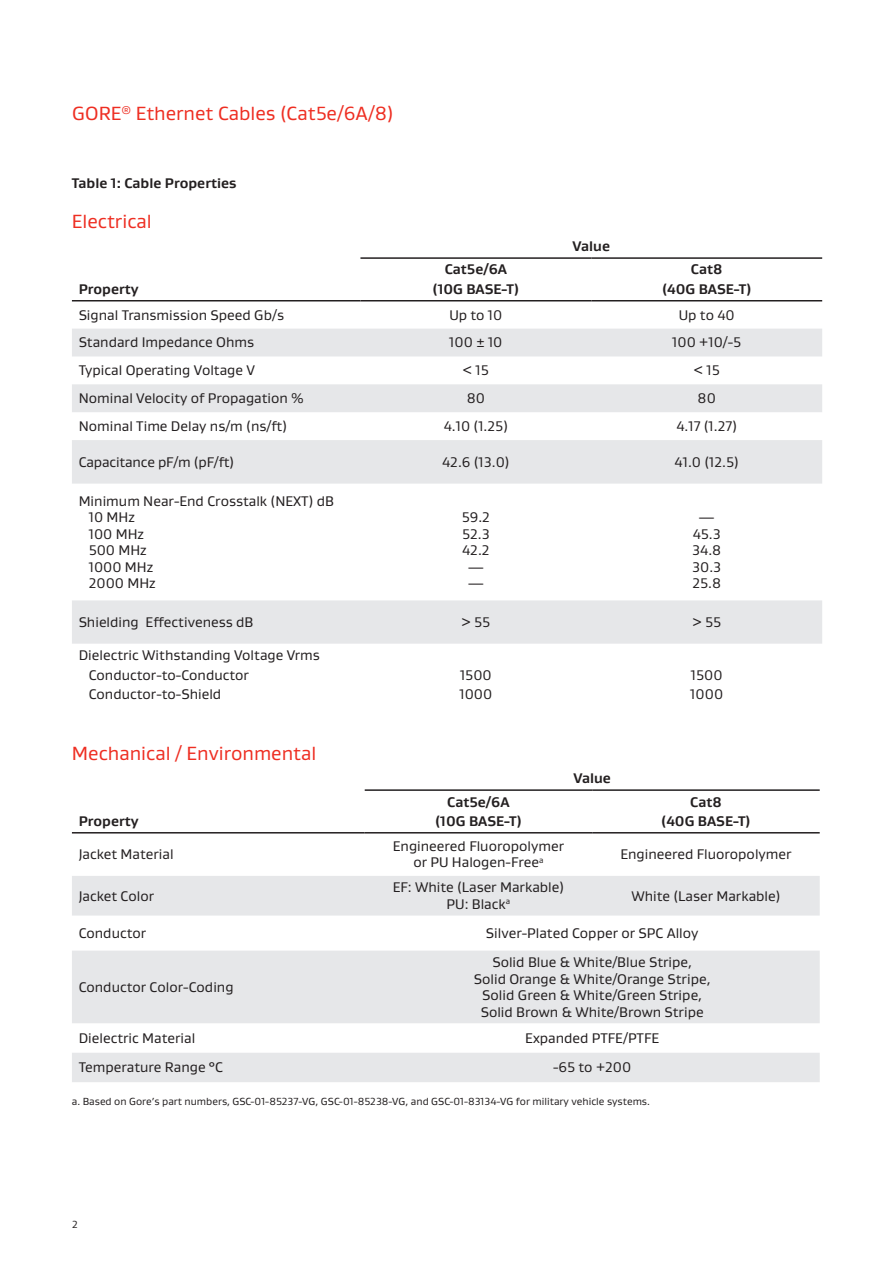
<style>
.page{position:relative;width:893px;height:1263px;background:#fff}
.page>*{position:absolute;margin:0;border:0;box-sizing:border-box;transform-origin:0 0}
.Body_Title_13_16{font:19.5px "Gore Gustan";color:#ee2e22}
.Body_title_no_space{font:19.5px "Gore Gustan";color:#ee2e22}
.Table_Text_9_5_13{font:14.25px/16.5px "Gore Gustan";color:#231f20;text-align:center}
.Table_Header_Footer{font:700 14.25px "Gore Gustan";color:#231f20}
.Body_Subtitle_9_5_13{font:700 14.25px "Gore Gustan";color:#231f20}
.Legal_Text_7_8_5{font:10.5px "Gore Gustan";color:#231f20}
</style>
<div class="page">
<svg style="left:72px;top:329px;width:750px;height:315px"></svg>
<hr style="left:72px;top:300px;width:288px;height:1px;background:#231f20">
<hr style="left:360px;top:300px;width:231px;height:1px;background:#231f20">
<hr style="left:591px;top:300px;width:231px;height:1px;background:#231f20">
<hr style="left:360px;top:257px;width:231px;height:2px;background:#231f20">
<hr style="left:591px;top:257px;width:231px;height:2px;background:#231f20">
<svg style="left:72px;top:833px;width:748px;height:1px"></svg>
<svg style="left:72px;top:876px;width:748px;height:206px;fill:#e6e7e9"></svg>
<hr style="left:72px;top:832px;width:293px;height:1px;background:#231f20">
<hr style="left:365px;top:832px;width:227px;height:1px;background:#231f20">
<hr style="left:592px;top:832px;width:228px;height:1px;background:#231f20">
<hr style="left:365px;top:789px;width:227px;height:2px;background:#231f20">
<hr style="left:592px;top:789px;width:228px;height:2px;background:#231f20">
<p class="Body_Title_13_16" style="left:72px;top:100px;width:323px">GORE<sup>®</sup> Ethernet Cables (Cat5e/6A/8)</p>
<p class="Body_Subtitle_9_5_13" style="left:72px;top:174px;width:166px">Table 1: Cable Properties</p>
<p class="Body_Title_13_16" style="left:72px;top:209px;width:81px">Electrical</p>
<p class="Table_Header_Footer" style="left:79px;top:280px;width:62px">Property</p>
<p class="Table_Header_Footer" style="left:445px;top:260px;width:64px">Cat5e/6A</p>
<p class="Table_Header_Footer" style="left:433px;top:280px;width:88px">(10G BASE-T)</p>
<p class="Table_Header_Footer" style="left:572px;top:237px;width:39px">Value</p>
<p class="Table_Header_Footer" style="left:691px;top:260px;width:33px">Cat8</p>
<p class="Table_Header_Footer" style="left:662px;top:280px;width:91px">(40G BASE-T)</p>
<p class="Table_Text_9_5_13" style="left:79px;top:306px;width:207px">Signal Transmission Speed Gb/s</p>
<p class="Table_Text_9_5_13" style="left:449px;top:306px;width:55px">Up to 10</p>
<p class="Table_Text_9_5_13" style="left:679px;top:306px;width:58px">Up to 40</p>
<p class="Table_Text_9_5_13" style="left:79px;top:334px;width:177px">Standard Impedance Ohms</p>
<p class="Table_Text_9_5_13" style="left:449px;top:334px;width:55px">100 ± 10</p>
<p class="Table_Text_9_5_13" style="left:672px;top:334px;width:71px">100 +10/-5</p>
<p class="Table_Text_9_5_13" style="left:79px;top:362px;width:178px">Typical Operating Voltage V</p>
<p class="Table_Text_9_5_13" style="left:463px;top:362px;width:27px">&lt; 15</p>
<p class="Table_Text_9_5_13" style="left:694px;top:362px;width:27px">&lt; 15</p>
<p class="Table_Text_9_5_13" style="left:79px;top:390px;width:227px">Nominal Velocity of Propagation %</p>
<p class="Table_Text_9_5_13" style="left:467px;top:390px;width:20px">80</p>
<p class="Table_Text_9_5_13" style="left:698px;top:390px;width:20px">80</p>
<p class="Table_Text_9_5_13" style="left:79px;top:417px;width:210px">Nominal Time Delay ns/m (ns/ft)</p>
<p class="Table_Text_9_5_13" style="left:444px;top:417px;width:66px">4.10 (1.25)</p>
<p class="Table_Text_9_5_13" style="left:676px;top:417px;width:62px">4.17 (1.27)</p>
<p class="Table_Text_9_5_13" style="left:79px;top:453px;width:157px">Capacitance pF/m (pF/ft)</p>
<p class="Table_Text_9_5_13" style="left:442px;top:453px;width:69px">42.6 (13.0)</p>
<p class="Table_Text_9_5_13" style="left:675px;top:453px;width:66px">41.0 (12.5)</p>
<p class="Table_Text_9_5_13" style="left:79px;top:492px;width:257px">Minimum Near-End Crosstalk (NEXT) dB</p>
<p class="Table_Text_9_5_13" style="left:89px;top:509px;width:48px">10 MHz</p>
<p class="Table_Text_9_5_13" style="left:89px;top:525px;width:57px">100 MHz</p>
<p class="Table_Text_9_5_13" style="left:89px;top:542px;width:60px">500 MHz</p>
<p class="Table_Text_9_5_13" style="left:89px;top:558px;width:66px">1000 MHz</p>
<p class="Table_Text_9_5_13" style="left:89px;top:575px;width:69px">2000 MHz</p>
<p class="Table_Text_9_5_13" style="left:462px;top:509px;width:30px">59.2</p>
<p class="Table_Text_9_5_13" style="left:462px;top:525px;width:29px">52.3</p>
<p class="Table_Text_9_5_13" style="left:462px;top:542px;width:29px">42.2</p>
<p class="Table_Text_9_5_13" style="left:468px;top:558px;width:18px">—</p>
<p class="Table_Text_9_5_13" style="left:468px;top:575px;width:18px">—</p>
<p class="Table_Text_9_5_13" style="left:699px;top:509px;width:18px">—</p>
<p class="Table_Text_9_5_13" style="left:693px;top:525px;width:29px">45.3</p>
<p class="Table_Text_9_5_13" style="left:692px;top:542px;width:31px">34.8</p>
<p class="Table_Text_9_5_13" style="left:692px;top:558px;width:31px">30.3</p>
<p class="Table_Text_9_5_13" style="left:692px;top:575px;width:30px">25.8</p>
<p class="Table_Text_9_5_13" style="left:79px;top:613px;width:176px">Shielding Effectiveness dB</p>
<p class="Table_Text_9_5_13" style="left:462px;top:613px;width:30px">&gt; 55</p>
<p class="Table_Text_9_5_13" style="left:692px;top:613px;width:30px">&gt; 55</p>
<p class="Table_Text_9_5_13" style="left:79px;top:646px;width:243px">Dielectric Withstanding Voltage Vrms</p>
<p class="Table_Text_9_5_13" style="left:89px;top:666px;width:162px">Conductor-to-Conductor</p>
<p class="Table_Text_9_5_13" style="left:89px;top:685px;width:134px">Conductor-to-Shield</p>
<p class="Table_Text_9_5_13" style="left:460px;top:666px;width:33px">1500</p>
<p class="Table_Text_9_5_13" style="left:459px;top:685px;width:34px">1000</p>
<p class="Table_Text_9_5_13" style="left:691px;top:666px;width:33px">1500</p>
<p class="Table_Text_9_5_13" style="left:690px;top:685px;width:34px">1000</p>
<p class="Body_title_no_space" style="left:72px;top:741px;width:246px">Mechanical / Environmental</p>
<p class="Table_Header_Footer" style="left:79px;top:812px;width:62px">Property</p>
<p class="Table_Header_Footer" style="left:447px;top:792px;width:64px">Cat5e/6A</p>
<p class="Table_Header_Footer" style="left:435px;top:812px;width:88px">(10G BASE-T)</p>
<p class="Table_Header_Footer" style="left:573px;top:769px;width:39px">Value</p>
<p class="Table_Header_Footer" style="left:690px;top:792px;width:33px">Cat8</p>
<p class="Table_Header_Footer" style="left:661px;top:812px;width:91px">(40G BASE-T)</p>
<p class="Table_Text_9_5_13" style="left:79px;top:846px;width:97px">Jacket Material</p>
<p class="Table_Text_9_5_13" style="left:393px;top:837px;width:173px">Engineered Fluoropolymer or PU Halogen-Free<sup>a</sup></p>
<p class="Table_Text_9_5_13" style="left:620px;top:846px;width:173px">Engineered Fluoropolymer</p>
<p class="Table_Text_9_5_13" style="left:79px;top:887px;width:77px">Jacket Color</p>
<p class="Table_Text_9_5_13" style="left:393px;top:879px;width:173px">EF: White (Laser Markable)</p>
<p class="Table_Text_9_5_13" style="left:447px;top:895px;width:65px">PU: Black<sup>a</sup></p>
<p class="Table_Text_9_5_13" style="left:631px;top:887px;width:151px">White (Laser Markable)</p>
<p class="Table_Text_9_5_13" style="left:79px;top:924px;width:69px">Conductor</p>
<p class="Table_Text_9_5_13" style="left:486px;top:924px;width:214px">Silver-Plated Copper or SPC Alloy</p>
<p class="Table_Text_9_5_13" style="left:79px;top:978px;width:156px">Conductor Color-Coding</p>
<p class="Table_Text_9_5_13" style="left:492px;top:953px;width:201px">Solid Blue &amp; White/Blue Stripe,</p>
<p class="Table_Text_9_5_13" style="left:474px;top:970px;width:238px">Solid Orange &amp; White/Orange Stripe,</p>
<p class="Table_Text_9_5_13" style="left:482px;top:986px;width:221px">Solid Green &amp; White/Green Stripe,</p>
<p class="Table_Text_9_5_13" style="left:481px;top:1003px;width:224px">Solid Brown &amp; White/Brown Stripe</p>
<p class="Table_Text_9_5_13" style="left:79px;top:1029px;width:118px">Dielectric Material</p>
<p class="Table_Text_9_5_13" style="left:525px;top:1029px;width:135px">Expanded PTFE/PTFE</p>
<p class="Table_Text_9_5_13" style="left:79px;top:1059px;width:146px">Temperature Range °C</p>
<p class="Table_Text_9_5_13" style="left:553px;top:1059px;width:80px">-65 to +200</p>
<p class="Legal_Text_7_8_5" style="left:72px;top:1094px;width:579px">a. Based on Gore’s part numbers, GSC-01-85237-VG, GSC-01-85238-VG, and GSC-01-83134-VG for military vehicle systems.</p>
<p class="Legal_Text_7_8_5" style="left:72px;top:1217px;width:7px">2</p>
</div>
